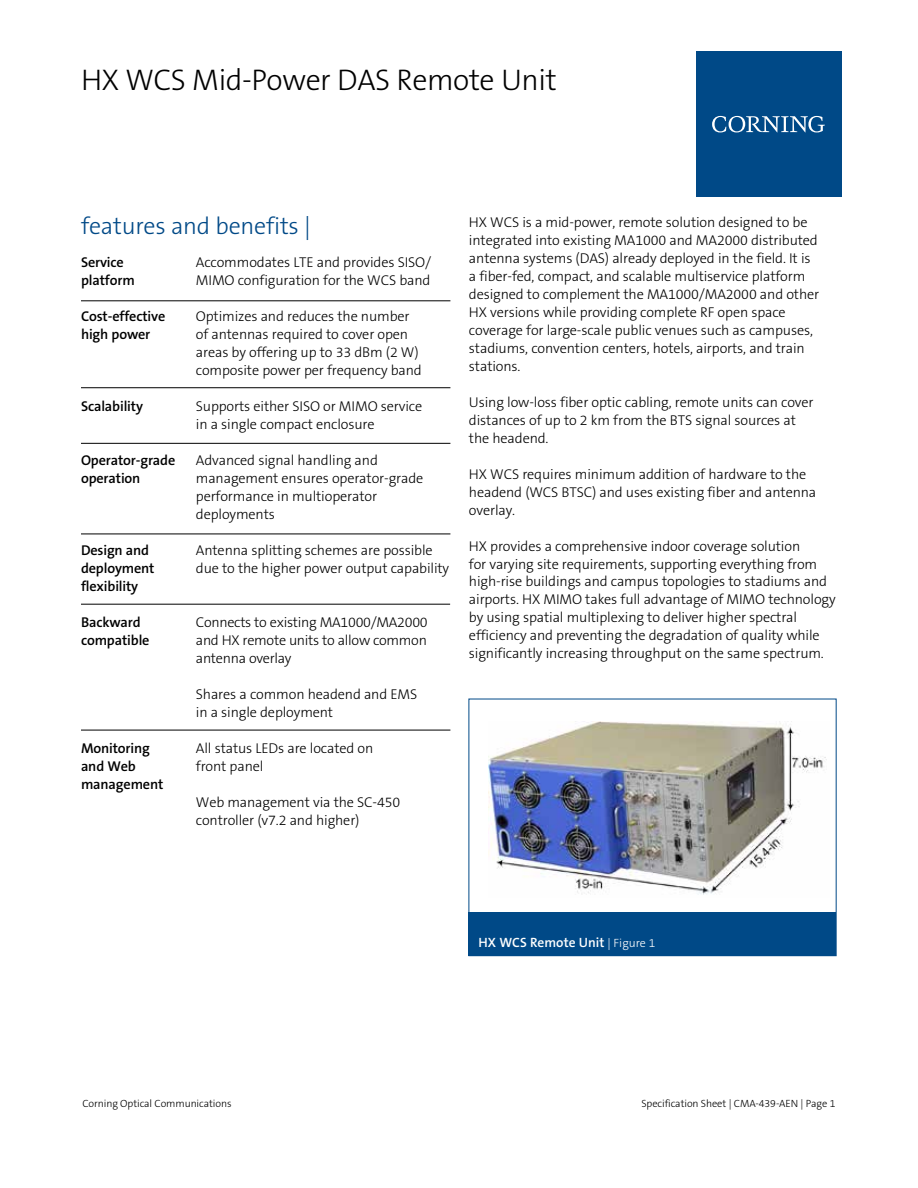
<style>
.page{position:relative;width:918px;height:1188px;background:#fff}
.page>*{position:absolute;margin:0;border:0;box-sizing:border-box;transform-origin:0 0}
.t1{font:300 30px "The Sans B W3";letter-spacing:-.015em;color:#000}
.t2{font:300 24px "The Sans B W3";letter-spacing:-.01em;color:#004987}
.t3{font:300 14.25px/18px "The Sans B W3";letter-spacing:-.01em;color:#000}
.t4{font:600 14.25px/18px "The Sans B W6";letter-spacing:-.01em;color:#000}
.t5{font:600 13.5px "The Sans B W6";color:#fff}
.t6{font:300 10.5px "The Sans B W3";letter-spacing:-.01em;color:#000}
.s1{font-family:"The Sans B W3";font-weight:300;font-size:12px}
</style>
<div class="page">
<div style="left:696px;top:51px;width:146px;height:146px;background:#004987"></div>
<svg style="left:712px;top:116px;width:113px;height:17px"></svg>
<hr style="left:81px;top:300px;width:369px;height:1px;background:#000">
<hr style="left:81px;top:387px;width:369px;height:1px;background:#000">
<hr style="left:81px;top:443px;width:369px;height:1px;background:#000">
<hr style="left:81px;top:534px;width:369px;height:1px;background:#000">
<hr style="left:81px;top:604px;width:369px;height:1px;background:#000">
<hr style="left:81px;top:730px;width:369px;height:1px;background:#000">
<img style="left:489px;top:722px;width:338px;height:173px">
<div style="left:469px;top:913px;width:367px;height:43px;background:#004987"></div>
<h1 class="t1" style="left:81px;top:60px;width:477px">HX WCS Mid-Power DAS Remote Unit</h1>
<h2 class="t2" style="left:81px;top:210px;width:232px">features and benefits |</h2>
<p class="t3" style="left:196px;top:254px;width:237px">Accommodates LTE and provides SISO/<br>MIMO configuration for the WCS band</p>
<p class="t3" style="left:196px;top:308px;width:227px">Optimizes and reduces the number of antennas required to cover open areas by offering up to 33 dBm (2 W) composite power per frequency band</p>
<p class="t3" style="left:196px;top:398px;width:228px">Supports either SISO or MIMO service in a single compact enclosure</p>
<p class="t3" style="left:196px;top:452px;width:229px">Advanced signal handling and management ensures operator-grade performance in multioperator deployments</p>
<p class="t3" style="left:196px;top:542px;width:255px">Antenna splitting schemes are possible due to the higher power output capability</p>
<p class="t3" style="left:196px;top:614px;width:233px;text-align:justify">Connects to existing MA1000/MA2000 and HX remote units to allow common antenna overlay</p>
<p class="t3" style="left:196px;top:686px;width:223px">Shares a common headend and EMS in a single deployment</p>
<p class="t3" style="left:196px;top:740px;width:179px">All status LEDs are located on front panel</p>
<p class="t3" style="left:196px;top:794px;width:206px">Web management via the SC-450 controller (v7.2 and higher)</p>
<p class="t4" style="left:81px;top:254px;width:55px">Service platform</p>
<p class="t4" style="left:81px;top:308px;width:86px">Cost-effective high power</p>
<p class="t4" style="left:81px;top:398px;width:64px">Scalability</p>
<p class="t4" style="left:81px;top:452px;width:96px">Operator-grade operation</p>
<p class="t4" style="left:81px;top:542px;width:75px">Design and deployment flexibility</p>
<p class="t4" style="left:81px;top:614px;width:70px">Backward compatible</p>
<p class="t4" style="left:81px;top:740px;width:84px">Monitoring and Web management</p>
<p class="t3" style="left:469px;top:213px;width:352px">HX WCS is a mid-power, remote solution designed to be integrated into existing MA1000 and MA2000 distributed antenna systems (DAS) already deployed in the field. It is a fiber-fed, compact, and scalable multiservice platform designed to complement the MA1000/MA2000 and other HX versions while providing complete RF open space coverage for large-scale public venues such as campuses, stadiums, convention centers, hotels, airports, and train stations.</p>
<p class="t3" style="left:469px;top:393px;width:346px">Using low-loss fiber optic cabling, remote units can cover distances of up to 2 km from the BTS signal sources at the headend.</p>
<p class="t3" style="left:469px;top:465px;width:349px">HX WCS requires minimum addition of hardware to the headend (WCS BTSC) and uses existing fiber and antenna overlay.</p>
<p class="t3" style="left:469px;top:537px;width:368px">HX provides a comprehensive indoor coverage solution<br>for varying site requirements, supporting everything from high-rise buildings and campus topologies to stadiums and airports. HX MIMO takes full advantage of MIMO technology by using spatial multiplexing to deliver higher spectral efficiency and preventing the degradation of quality while significantly increasing throughput on the same spectrum.</p>
<p class="t5" style="left:479px;top:934px;width:178px">HX WCS Remote Unit <span class="s1">| Figure 1</span></p>
<p class="t6" style="left:82px;top:1097px;width:151px">Corning Optical Communications</p>
<p class="t6" style="left:641px;top:1097px;width:196px">Specification Sheet | CMA-439-AEN | Page 1</p>
</div>
